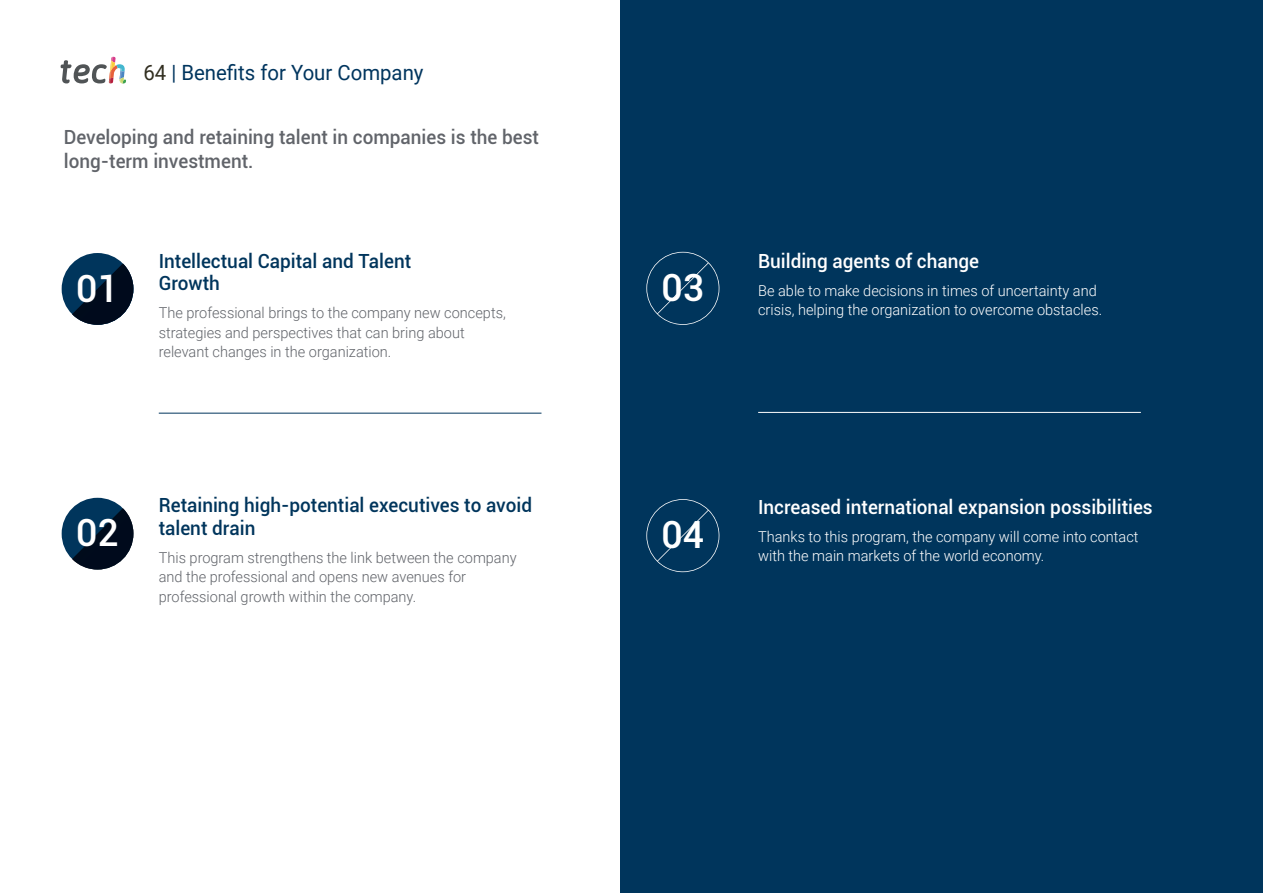
<style>
.page{position:relative;width:1263px;height:893px;background:#fff}
.page>*{position:absolute;margin:0;border:0;box-sizing:border-box;transform-origin:0 0}
.t1{font:500 37.5px "Roboto";color:#fff}
.t2{font:21px "Roboto";color:#00355e}
.t3{font:500 19.5px/22.5px "Roboto";color:#00355c}
.t4{font:500 19.5px/24px "Roboto";color:#61646a}
.t5{font:500 19.5px "Roboto";color:#fff}
.t6{font:300 15px/19.5px "Roboto";color:#61646a}
.t7{font:300 15px/19.5px "Roboto";color:#fff}
.s1{color:#312e20}
</style>
<div class="page">
<div style="left:621px;top:0;width:642px;height:893px;background:#00355c"></div>
<hr style="left:159px;top:413px;width:382px;height:1px;background:#00355c">
<hr style="left:758px;top:412px;width:383px;height:1px;background:#fff">
<svg style="left:646px;top:499px;width:73px;height:73px"></svg>
<svg style="left:646px;top:252px;width:73px;height:73px"></svg>
<svg style="left:61px;top:57px;width:65px;height:27px"></svg>
<div style="left:62px;top:253px;width:71px;height:72px;background:#00355c;border-radius:50%"></div>
<div style="left:62px;top:498px;width:71px;height:72px;background:#00355c;border-radius:50%"></div>
<svg style="left:72px;top:264px;width:61px;height:61px"></svg>
<svg style="left:72px;top:508px;width:61px;height:62px"></svg>
<h2 class="t2" style="left:144px;top:57px;width:282px"><span class="s1">64</span> | Benefits for Your Company</h2>
<h3 class="t4" style="left:64px;top:125px;width:477px">Developing and retaining talent in companies is the best long-term investment.</h3>
<h1 class="t1" style="left:76px;top:262px;width:44px">01</h1>
<h3 class="t3" style="left:159px;top:249px;width:254px">Intellectual Capital and Talent<br>Growth</h3>
<p class="t6" style="left:159px;top:302px;width:349px">The professional brings to the company new concepts, strategies and perspectives that can bring about relevant changes in the organization.</p>
<h1 class="t1" style="left:76px;top:507px;width:44px">02</h1>
<h3 class="t3" style="left:159px;top:493px;width:375px">Retaining high-potential executives to avoid talent drain</h3>
<p class="t6" style="left:159px;top:547px;width:359px">This program strengthens the link between the company and the professional and opens new avenues for professional growth within the company.</p>
<h1 class="t1" style="left:662px;top:261px;width:44px">03</h1>
<h3 class="t5" style="left:758px;top:247px;width:222px">Building agents of change</h3>
<p class="t7" style="left:758px;top:280px;width:346px">Be able to make decisions in times of uncertainty and crisis, helping the organization to overcome obstacles.</p>
<h1 class="t1" style="left:662px;top:509px;width:44px">04</h1>
<h3 class="t5" style="left:758px;top:493px;width:396px">Increased international expansion possibilities</h3>
<p class="t7" style="left:758px;top:526px;width:382px">Thanks to this program, the company will come into contact with the main markets of the world economy.</p>
</div>
